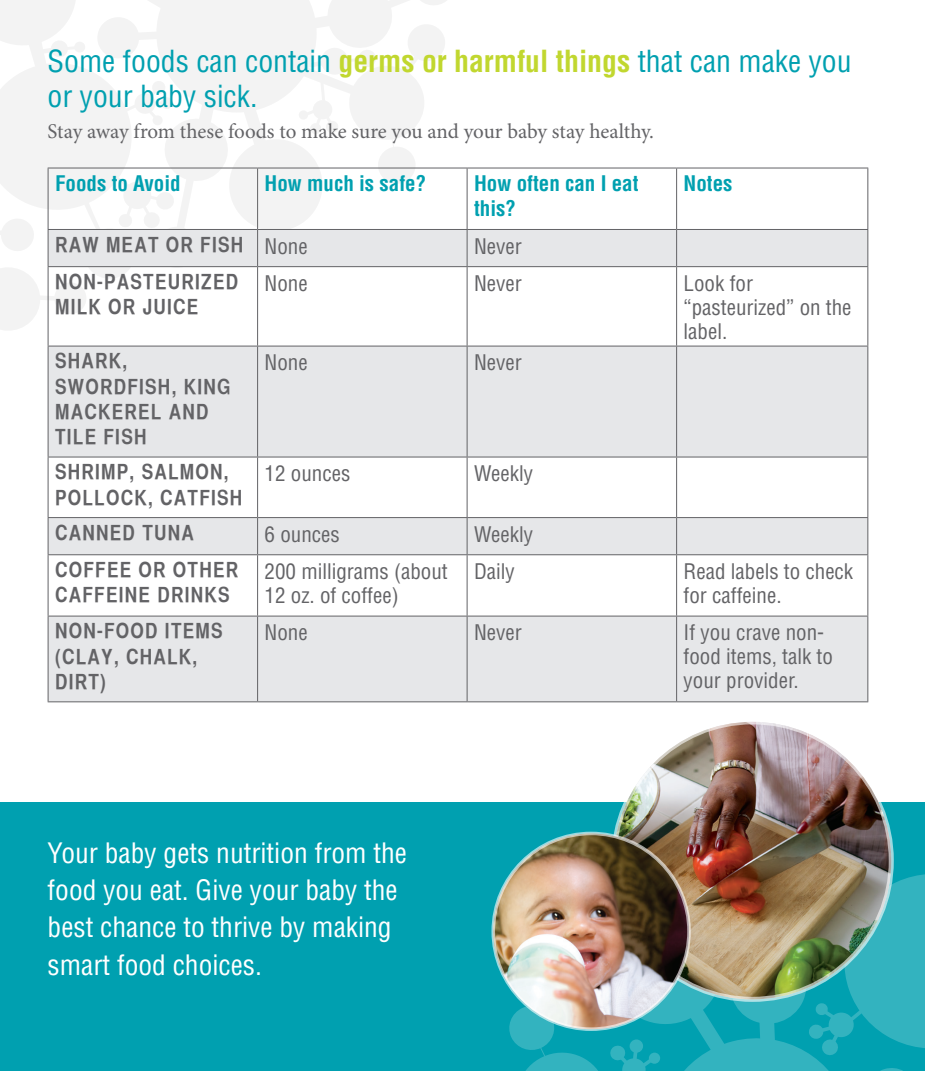
<style>
.page{position:relative;width:925px;height:1071px;background:#fff}
.page>*{position:absolute;margin:0;border:0;box-sizing:border-box;transform-origin:0 0}
.t1{font:condensed 29.75px/35.7px "Helvetica";color:#00a0b0}
.t2{font:condensed 27.47px/37.3px "Helvetica";color:#fff}
.t3{font:condensed 21px/24.2px "Helvetica";color:#636366}
.t4{font:21px/25.2px "Helvetica CY Bold";letter-spacing:.06em;color:#636366}
.t5{font:21px "Minion Pro";letter-spacing:-.005em;color:#636366}
.t6{font:700 condensed 21px/25.2px "Helvetica";color:#00a0b0}
.s1{font-weight:700;color:#c1d72f}
</style>
<div class="page">
<div style="left:0;top:803px;width:925px;height:268px;background:#00a0b0"></div>
<svg style="left:49px;top:230px;width:818px;height:471px;fill:#e6e7e9"></svg>
<hr style="left:258px;top:168px;width:209px;height:1px;background:#636366">
<hr style="left:467px;top:168px;width:210px;height:1px;background:#636366">
<hr style="left:467px;top:168px;width:1px;height:61px;background:#636366">
<hr style="left:677px;top:168px;width:191px;height:1px;background:#636366">
<hr style="left:676px;top:168px;width:1px;height:61px;background:#636366">
<hr style="left:867px;top:168px;width:1px;height:61px;background:#636366">
<hr style="left:258px;top:229px;width:209px;height:1px;background:#636366">
<hr style="left:467px;top:229px;width:210px;height:1px;background:#636366">
<hr style="left:467px;top:230px;width:1px;height:36px;background:#636366">
<hr style="left:677px;top:229px;width:191px;height:1px;background:#636366">
<hr style="left:676px;top:230px;width:1px;height:36px;background:#636366">
<hr style="left:867px;top:230px;width:1px;height:36px;background:#636366">
<hr style="left:48px;top:267px;width:1px;height:79px;background:#636366">
<hr style="left:258px;top:266px;width:209px;height:1px;background:#636366">
<hr style="left:257px;top:267px;width:1px;height:79px;background:#636366">
<hr style="left:467px;top:266px;width:210px;height:1px;background:#636366">
<hr style="left:467px;top:267px;width:1px;height:79px;background:#636366">
<hr style="left:677px;top:266px;width:191px;height:1px;background:#636366">
<hr style="left:676px;top:267px;width:1px;height:79px;background:#636366">
<hr style="left:867px;top:267px;width:1px;height:79px;background:#636366">
<hr style="left:48px;top:346px;width:210px;height:1px;background:#636366">
<hr style="left:48px;top:347px;width:1px;height:110px;background:#636366">
<hr style="left:258px;top:346px;width:209px;height:1px;background:#636366">
<hr style="left:257px;top:347px;width:1px;height:110px;background:#636366">
<hr style="left:467px;top:346px;width:210px;height:1px;background:#636366">
<hr style="left:467px;top:347px;width:1px;height:110px;background:#636366">
<hr style="left:677px;top:346px;width:191px;height:1px;background:#636366">
<hr style="left:676px;top:347px;width:1px;height:110px;background:#636366">
<hr style="left:867px;top:347px;width:1px;height:110px;background:#636366">
<hr style="left:48px;top:457px;width:210px;height:1px;background:#636366">
<hr style="left:48px;top:457px;width:1px;height:60px;background:#636366">
<hr style="left:258px;top:457px;width:209px;height:1px;background:#636366">
<hr style="left:257px;top:457px;width:1px;height:60px;background:#636366">
<hr style="left:467px;top:457px;width:210px;height:1px;background:#636366">
<hr style="left:467px;top:457px;width:1px;height:60px;background:#636366">
<hr style="left:677px;top:457px;width:191px;height:1px;background:#636366">
<hr style="left:676px;top:457px;width:1px;height:60px;background:#636366">
<hr style="left:867px;top:457px;width:1px;height:60px;background:#636366">
<hr style="left:48px;top:517px;width:210px;height:1px;background:#636366">
<hr style="left:48px;top:518px;width:1px;height:36px;background:#636366">
<hr style="left:258px;top:517px;width:209px;height:1px;background:#636366">
<hr style="left:257px;top:518px;width:1px;height:36px;background:#636366">
<hr style="left:467px;top:517px;width:210px;height:1px;background:#636366">
<hr style="left:467px;top:518px;width:1px;height:36px;background:#636366">
<hr style="left:677px;top:517px;width:191px;height:1px;background:#636366">
<hr style="left:676px;top:518px;width:1px;height:36px;background:#636366">
<hr style="left:867px;top:518px;width:1px;height:36px;background:#636366">
<hr style="left:48px;top:554px;width:210px;height:1px;background:#636366">
<hr style="left:48px;top:555px;width:1px;height:61px;background:#636366">
<hr style="left:258px;top:554px;width:209px;height:1px;background:#636366">
<hr style="left:257px;top:555px;width:1px;height:61px;background:#636366">
<hr style="left:467px;top:554px;width:210px;height:1px;background:#636366">
<hr style="left:467px;top:555px;width:1px;height:61px;background:#636366">
<hr style="left:677px;top:554px;width:191px;height:1px;background:#636366">
<hr style="left:676px;top:555px;width:1px;height:61px;background:#636366">
<hr style="left:867px;top:555px;width:1px;height:61px;background:#636366">
<hr style="left:48px;top:616px;width:210px;height:1px;background:#636366">
<hr style="left:48px;top:617px;width:1px;height:84px;background:#636366">
<hr style="left:258px;top:616px;width:209px;height:1px;background:#636366">
<hr style="left:257px;top:617px;width:1px;height:84px;background:#636366">
<hr style="left:467px;top:616px;width:210px;height:1px;background:#636366">
<hr style="left:467px;top:617px;width:1px;height:84px;background:#636366">
<hr style="left:677px;top:616px;width:191px;height:1px;background:#636366">
<hr style="left:676px;top:617px;width:1px;height:84px;background:#636366">
<hr style="left:867px;top:617px;width:1px;height:84px;background:#636366">
<hr style="left:48px;top:701px;width:210px;height:1px;background:#636366">
<hr style="left:258px;top:701px;width:209px;height:1px;background:#636366">
<hr style="left:467px;top:701px;width:210px;height:1px;background:#636366">
<hr style="left:677px;top:701px;width:191px;height:1px;background:#636366">
<img style="left:614px;top:722px;width:277px;height:277px;border-radius:139px">
<svg style="left:0;top:0;width:455px;height:341px"></svg>
<img style="left:502px;top:803px;width:423px;height:268px">
<h2 class="t1" style="left:48px;top:42px;width:805px">Some foods can contain <span class="s1">germs or harmful things</span> that can make you or your baby sick.</h2>
<p class="t5" style="left:48px;top:117px;width:608px">Stay away from these foods to make sure you and your baby stay healthy.</p>
<p class="t6" style="left:55px;top:171px;width:127px">Foods to Avoid</p>
<p class="t6" style="left:265px;top:171px;width:163px">How much is safe?</p>
<p class="t6" style="left:474px;top:171px;width:166px">How often can I eat this?</p>
<p class="t6" style="left:684px;top:171px;width:50px">Notes</p>
<p class="t4" style="left:55px;top:231px;width:190px">RAW MEAT OR FISH</p>
<p class="t3" style="left:265px;top:233px;width:45px">None</p>
<p class="t3" style="left:474px;top:233px;width:49px">Never</p>
<p class="t4" style="left:55px;top:269px;width:185px">NON-PASTEURIZED<br>MILK OR JUICE</p>
<p class="t3" style="left:265px;top:271px;width:45px">None</p>
<p class="t3" style="left:474px;top:271px;width:49px">Never</p>
<p class="t3" style="left:684px;top:271px;width:169px">Look for “pasteurized” on the label.</p>
<p class="t4" style="left:55px;top:348px;width:177px">SHARK,<br>SWORDFISH, KING<br>MACKEREL AND<br>TILE FISH</p>
<p class="t3" style="left:265px;top:350px;width:45px">None</p>
<p class="t3" style="left:474px;top:350px;width:49px">Never</p>
<p class="t4" style="left:55px;top:459px;width:189px">SHRIMP, SALMON,<br>POLLOCK, CATFISH</p>
<p class="t3" style="left:265px;top:461px;width:87px">12 ounces</p>
<p class="t3" style="left:474px;top:461px;width:61px">Weekly</p>
<p class="t4" style="left:55px;top:519px;width:140px">CANNED TUNA</p>
<p class="t3" style="left:265px;top:522px;width:77px">6 ounces</p>
<p class="t3" style="left:474px;top:522px;width:61px">Weekly</p>
<p class="t4" style="left:55px;top:557px;width:185px">COFFEE OR OTHER<br>CAFFEINE DRINKS</p>
<p class="t3" style="left:265px;top:559px;width:185px">200 milligrams (about<br>12 oz. of coffee)</p>
<p class="t3" style="left:474px;top:559px;width:42px">Daily</p>
<p class="t3" style="left:684px;top:559px;width:171px">Read labels to check for caffeine.</p>
<p class="t4" style="left:55px;top:618px;width:169px">NON-FOOD ITEMS (CLAY, CHALK,<br>DIRT)</p>
<p class="t3" style="left:265px;top:620px;width:45px">None</p>
<p class="t3" style="left:474px;top:620px;width:49px">Never</p>
<p class="t3" style="left:684px;top:620px;width:151px">If you crave non&shy;food items, talk to your provider.</p>
<p class="t2" style="left:48px;top:834px;width:361px">Your baby gets nutrition from the food you eat. Give your baby the best chance to thrive by making smart food choices.</p>
</div>
